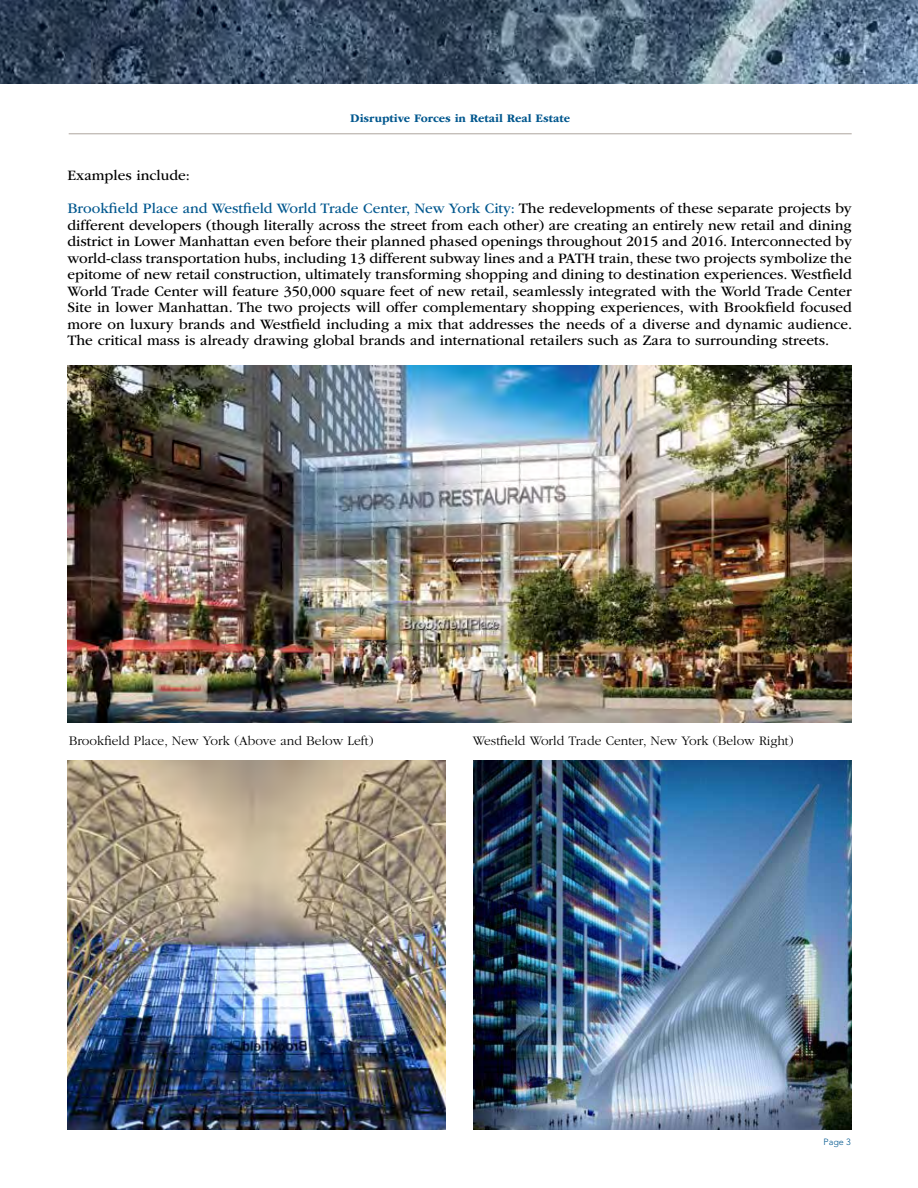
<style>
.page{position:relative;width:918px;height:1188px;background:#fff}
.page>*{position:absolute;margin:0;border:0;box-sizing:border-box;transform-origin:0 0}
.t1{font:15px/16.5px "ITC Garamond Std";color:#000;text-align:justify}
.t2{font:300 13.5px "ITC Garamond Std";color:#000}
.t3{font:700 12px "ITC Garamond Std";color:#00578e}
.t4{font:300 9px "Avenir LT Std";color:#00578e}
.s1{color:#00578e}
</style>
<div class="page">
<hr style="left:69px;top:133px;width:783px;height:1px;background:#aea59e">
<img style="left:68px;top:365px;width:784px;height:357px">
<img style="left:474px;top:760px;width:378px;height:370px">
<img style="left:68px;top:760px;width:378px;height:370px">
<img style="left:0;top:0;width:918px;height:83px">
<p class="t3" style="left:350px;top:111px;width:221px">Disruptive Forces in Retail Real Estate</p>
<p class="t1" style="left:68px;top:167px;width:124px">Examples include:</p>
<p class="t1" style="left:68px;top:200px;width:786px"><span class="s1">Brookfield Place and Westfield World Trade Center, New York City:</span> The redevelopments of these separate projects by different developers (though literally across the street from each other) are creating an entirely new retail and dining district in Lower Manhattan even before their planned phased openings throughout 2015 and 2016. Interconnected by world-class transportation hubs, including 13 different subway lines and a PATH train, these two projects symbolize the epitome of new retail construction, ultimately transforming shopping and dining to destination experiences. Westfield World Trade Center will feature 350,000 square feet of new retail, seamlessly integrated with the World Trade Center Site in lower Manhattan. The two projects will offer complementary shopping experiences, with Brookfield focused more on luxury brands and Westfield including a mix that addresses the needs of a diverse and dynamic audience.<br>The critical mass is already drawing global brands and international retailers such as Zara to surrounding streets.</p>
<p class="t2" style="left:69px;top:733px;width:306px">Brookfield Place, New York (Above and Below Left)</p>
<p class="t2" style="left:473px;top:733px;width:322px">Westfield World Trade Center, New York (Below Right)</p>
<p class="t4" style="left:824px;top:1137px;width:29px">Page 3</p>
</div>
